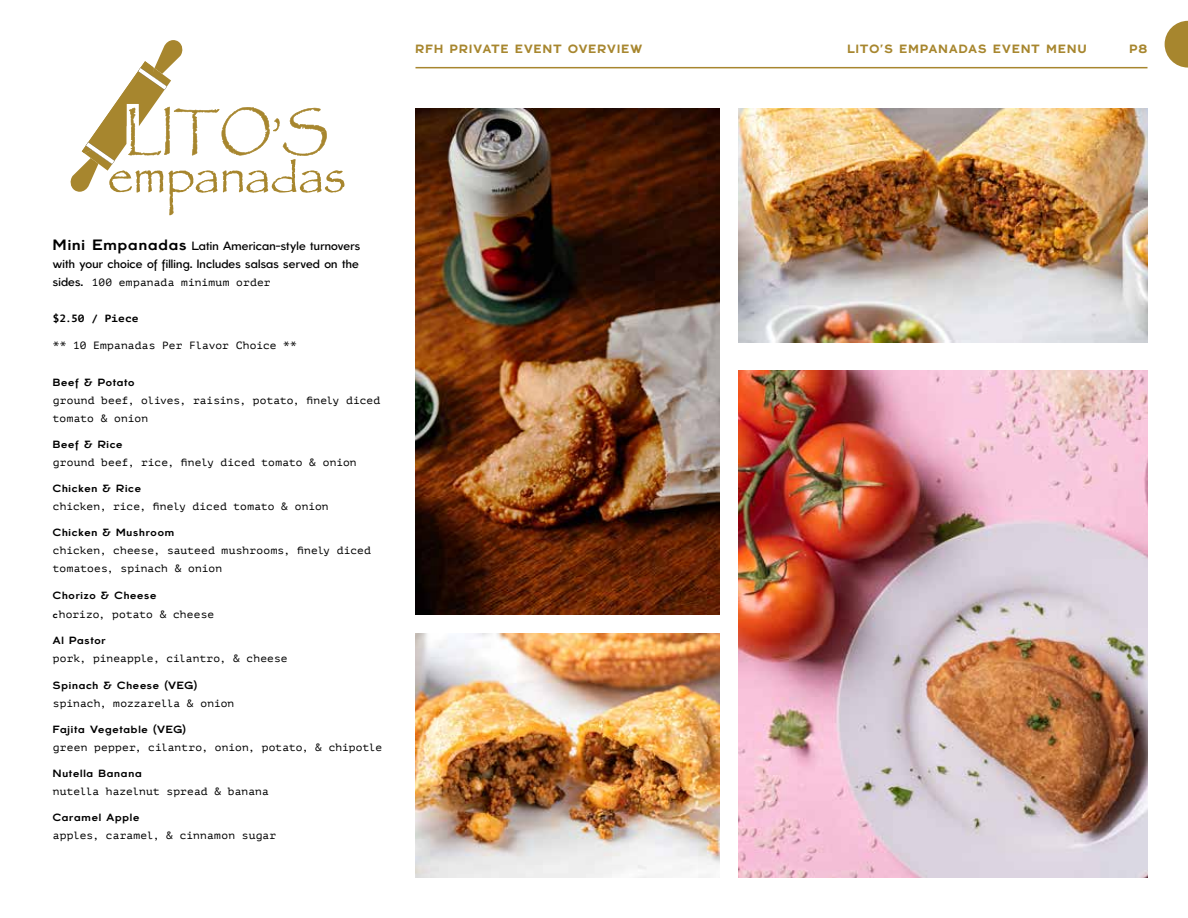
<style>
.page{position:relative;width:1188px;height:918px;background:#fff}
.page>*{position:absolute;margin:0;border:0;box-sizing:border-box;transform-origin:0 0}
.t1{font:300 12px/18px "BN Bergen";letter-spacing:.015em;color:#000}
.t2{font:700 12px "BN Bergen";letter-spacing:.1em;color:#a7862e}
.t3{font:10.5px/18px "PT Mono";letter-spacing:.01em;color:#000;scale:1.07 1}
.t4{font:10.5px "BN Bergen";letter-spacing:.07em;color:#000;scale:1.07 1}
.t5{font:700 10.5px "PT Mono";color:#000;scale:1.07 1}
.s1{font-weight:400;font-size:15px}
.s2{font-family:"BN Bergen";font-weight:300;font-size:12px}
.s3{font-family:"BN Bergen";font-size:9px}
</style>
<div class="page">
<img style="left:739px;top:370px;width:409px;height:508px">
<img style="left:739px;top:108px;width:409px;height:234px">
<hr style="left:416px;top:67px;width:732px;height:1px;background:#a7862e">
<svg style="left:1165px;top:21px;width:23px;height:47px"></svg>
<img style="left:416px;top:108px;width:303px;height:507px">
<img style="left:416px;top:633px;width:303px;height:245px">
<svg style="left:70px;top:40px;width:274px;height:175px"></svg>
<p class="t2" style="left:416px;top:42px;width:228px">RFH PRIVATE EVENT OVERVIEW</p>
<p class="t2" style="left:848px;top:42px;width:241px">LITO’S EMPANADAS EVENT MENU</p>
<p class="t2" style="left:1129px;top:42px;width:20px">P8</p>
<p class="t1" style="left:53px;top:237px;width:309px"><span class="s1">Mini Empanadas</span> Latin American-style turnovers with your choice of filling. Includes salsas served on the</p>
<p class="t3" style="left:53px;top:273px;width:205px"><span class="s2">sides.</span> 100 empanada minimum order</p>
<p class="t5" style="left:53px;top:312px;width:81px">$2.50 / Piece</p>
<p class="t3" style="left:53px;top:336px;width:229px">** 10 Empanadas Per Flavor Choice **</p>
<p class="t4" style="left:53px;top:376px;width:78px">Beef &amp; Potato</p>
<p class="t3" style="left:53px;top:391px;width:307px">ground beef, olives, raisins, potato, finely diced tomato &amp; onion</p>
<p class="t4" style="left:53px;top:438px;width:67px">Beef &amp; Rice</p>
<p class="t3" style="left:53px;top:453px;width:285px">ground beef, rice, finely diced tomato &amp; onion</p>
<p class="t4" style="left:53px;top:483px;width:84px">Chicken &amp; Rice</p>
<p class="t3" style="left:53px;top:498px;width:259px">chicken, rice, finely diced tomato &amp; onion</p>
<p class="t4" style="left:53px;top:527px;width:115px">Chicken &amp; Mushroom</p>
<p class="t3" style="left:53px;top:542px;width:299px">chicken, cheese, sauteed mushrooms, finely diced tomatoes, spinach &amp; onion</p>
<p class="t4" style="left:53px;top:589px;width:98px">Chorizo &amp; Cheese</p>
<p class="t3" style="left:53px;top:606px;width:152px"><span class="s3">c</span>horizo, potato &amp; cheese</p>
<p class="t4" style="left:53px;top:635px;width:51px">Al Pastor</p>
<p class="t3" style="left:53px;top:650px;width:221px">pork, pineapple, cilantro, &amp; cheese</p>
<p class="t4" style="left:53px;top:679px;width:136px">Spinach &amp; Cheese (VEG)</p>
<p class="t3" style="left:53px;top:694px;width:171px">spinach, mozzarella &amp; onion</p>
<p class="t4" style="left:53px;top:723px;width:126px">Fajita Vegetable (VEG)</p>
<p class="t3" style="left:53px;top:738px;width:309px">green pepper, cilantro, onion, potato, &amp; chipotle</p>
<p class="t4" style="left:53px;top:768px;width:84px">Nutella Banana</p>
<p class="t3" style="left:53px;top:783px;width:203px">nutella hazelnut spread &amp; banana</p>
<p class="t4" style="left:53px;top:812px;width:82px">Caramel Apple</p>
<p class="t3" style="left:53px;top:827px;width:210px">apples, caramel, &amp; cinnamon sugar</p>
</div>
